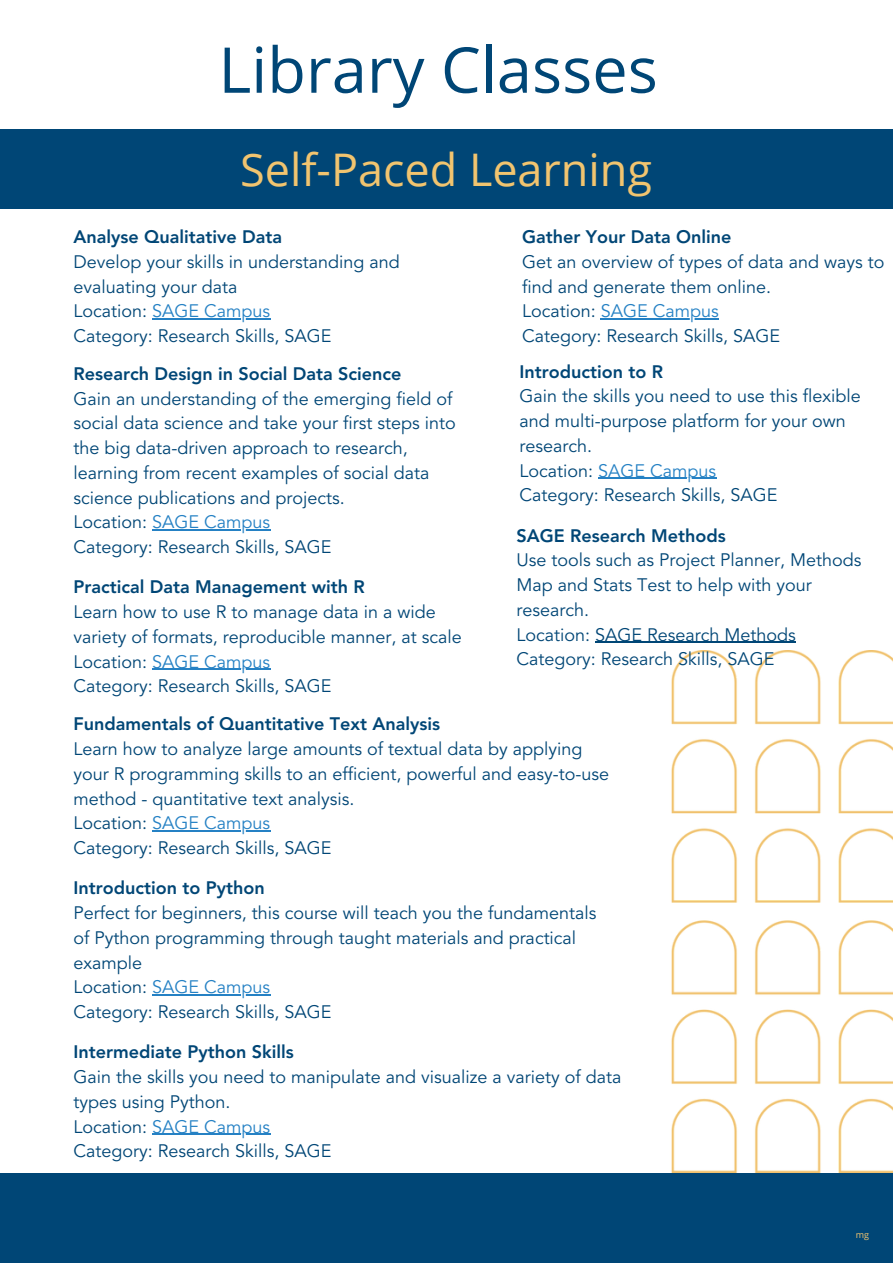
<style>
.page{position:relative;width:893px;height:1264px;background:#fff}
.page>*{position:absolute;margin:0;border:0;box-sizing:border-box;transform-origin:0 0}
.t1{font:63.15px "Open Sans";color:#004676}
.t2{font:45px "Open Sans";color:#f1c46f}
.t3{font:18px/24.8px "Avenir LT Pro";color:#004676}
.t4{font:800 18px "Avenir LT Pro";color:#004676}
.t5{font:9px "Open Sans";color:#f1c46f}
.s1{color:#2581c4}
</style>
<div class="page">
<div style="left:0;top:1172px;width:892px;height:90px;background:#004676"></div>
<img style="left:671px;top:650px;width:221px;height:522px">
<div style="left:0;top:129px;width:892px;height:80px;background:#004676"></div>
<hr style="left:601px;top:318px;width:118px;height:1px;background:#2581c4">
<hr style="left:152px;top:318px;width:118px;height:1px;background:#2581c4">
<hr style="left:152px;top:529px;width:118px;height:1px;background:#2581c4">
<hr style="left:598px;top:478px;width:118px;height:1px;background:#2581c4">
<hr style="left:152px;top:668px;width:118px;height:2px;background:#2581c4">
<hr style="left:152px;top:994px;width:118px;height:1px;background:#2581c4">
<hr style="left:152px;top:1133px;width:118px;height:1px;background:#2581c4">
<hr style="left:152px;top:830px;width:118px;height:1px;background:#2581c4">
<hr style="left:595px;top:641px;width:200px;height:2px;background:#004676">
<h1 class="t1" style="left:218px;top:25px;width:441px">Library Classes</h1>
<h2 class="t2" style="left:240px;top:137px;width:413px">Self-Paced Learning</h2>
<p class="t4" style="left:73px;top:229px;width:210px">Analyse Qualitative Data</p>
<p class="t3" style="left:73px;top:251px;width:328px">Develop your skills in understanding and evaluating your data<br>Location: <span class="s1">SAGE Campus<br></span>Category: Research Skills, SAGE</p>
<p class="t4" style="left:73px;top:366px;width:329px">Research Design in Social Data Science</p>
<p class="t3" style="left:73px;top:388px;width:383px">Gain an understanding of the emerging field of social data science and take your first steps into the big data-driven approach to research, learning from recent examples of social data science publications and projects.<br>Location: <span class="s1">SAGE Campus<br></span>Category: Research Skills, SAGE</p>
<p class="t4" style="left:73px;top:580px;width:293px">Practical Data Management with R</p>
<p class="t3" style="left:73px;top:601px;width:389px">Learn how to use R to manage data in a wide variety of formats, reproducible manner, at scale Location: <span class="s1">SAGE Campus<br></span>Category: Research Skills, SAGE</p>
<p class="t4" style="left:522px;top:229px;width:211px">Gather Your Data Online</p>
<p class="t3" style="left:522px;top:251px;width:364px">Get an overview of types of data and ways to find and generate them online.<br>Location: <span class="s1">SAGE Campus<br></span>Category: Research Skills, SAGE</p>
<p class="t4" style="left:519px;top:364px;width:145px">Introduction to R</p>
<p class="t3" style="left:519px;top:385px;width:343px">Gain the skills you need to use this flexible and multi-purpose platform for your own research.<br>Location: <span class="s1">SAGE Campus<br></span>Category: Research Skills, SAGE</p>
<p class="t4" style="left:516px;top:528px;width:211px">SAGE Research Methods</p>
<p class="t3" style="left:516px;top:549px;width:346px">Use tools such as Project Planner, Methods<br>Map and Stats Test to help with your research.<br>Location: SAGE Research Methods<br>Category: Research Skills, SAGE</p>
<p class="t4" style="left:73px;top:716px;width:368px">Fundamentals of Quantitative Text Analysis</p>
<p class="t3" style="left:73px;top:738px;width:537px">Learn how to analyze large amounts of textual data by applying your R programming skills to an efficient, powerful and easy-to-use method - quantitative text analysis.<br>Location: <span class="s1">SAGE Campus<br></span>Category: Research Skills, SAGE</p>
<p class="t4" style="left:73px;top:880px;width:193px">Introduction to Python</p>
<p class="t3" style="left:73px;top:902px;width:524px">Perfect for beginners, this course will teach you the fundamentals of Python programming through taught materials and practical example<br>Location: <span class="s1">SAGE Campus<br></span>Category: Research Skills, SAGE</p>
<p class="t4" style="left:73px;top:1044px;width:222px">Intermediate Python Skills</p>
<p class="t3" style="left:73px;top:1066px;width:549px">Gain the skills you need to manipulate and visualize a variety of data types using Python.<br>Location: <span class="s1">SAGE Campus<br></span>Category: Research Skills, SAGE</p>
<p class="t5" style="left:855px;top:1228px;width:15px">mg</p>
</div>
